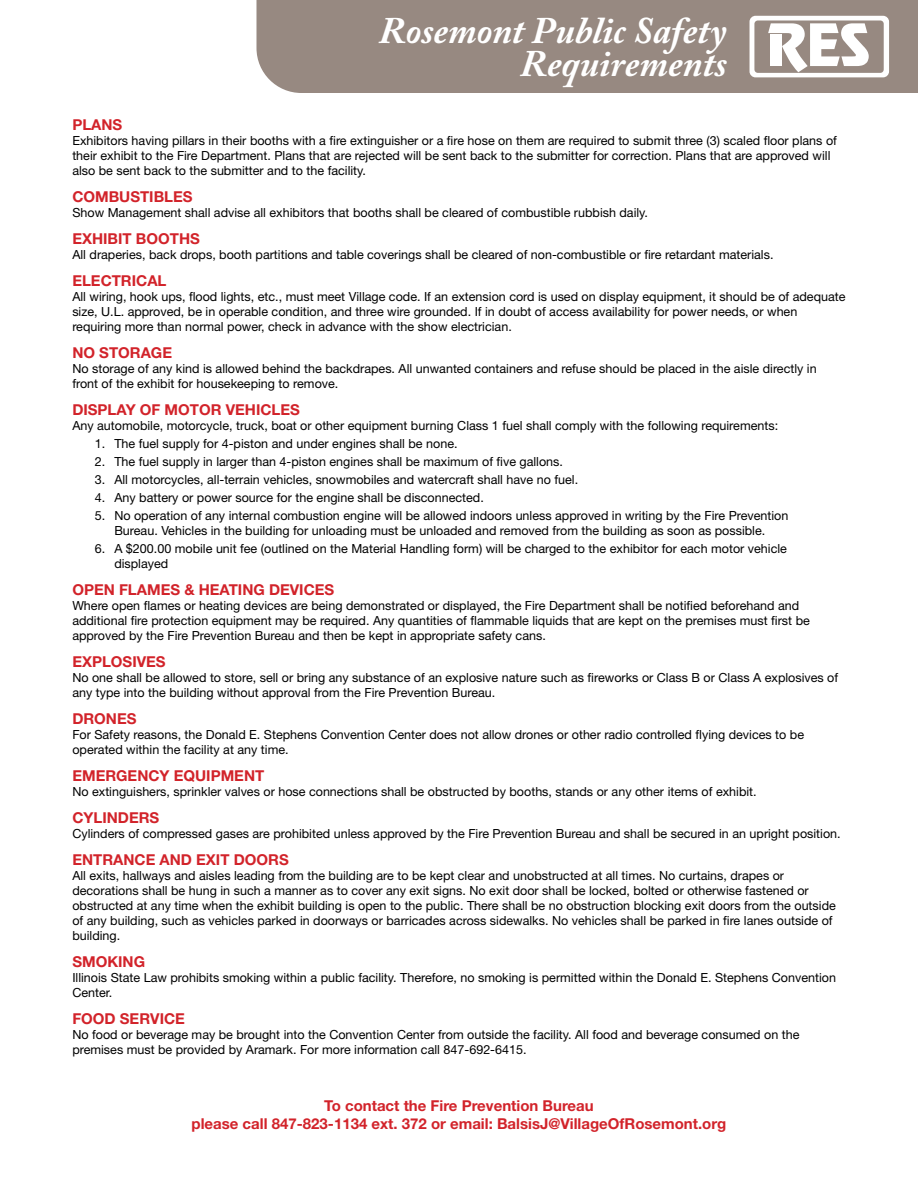
<style>
.page{position:relative;width:918px;height:1188px;background:#fff}
.page>*{position:absolute;margin:0;border:0;box-sizing:border-box;transform-origin:0 0}
.t1{font:italic 700 37.35px/32.8px "Adobe Caslon Pro";color:#fff;text-align:right}
.t2{font:700 15px/18px "Helvetica Neue LT Std";color:#d2232a;text-align:center}
.t3{font:12.6px/15px "Helvetica Neue LT Std";color:#000}
</style>
<div class="page">
<div style="left:256px;top:0;width:662px;height:93px;background:#978981"></div>
<svg style="left:750px;top:16px;width:139px;height:61px"></svg>
<div style="left:770px;top:34px;width:12px;height:32px;background:#fff"></div>
<h1 class="t1" style="left:379px;top:14px;width:349px">Rosemont Public Safety<br>Requirements</h1>
<p class="t2" style="left:72px;top:115px;width:52px">PLANS</p>
<p class="t3" style="left:72px;top:132px;width:766px">Exhibitors having pillars in their booths with a fire extinguisher or a fire hose on them are required to submit three (3) scaled floor plans of their exhibit to the Fire Department. Plans that are rejected will be sent back to the submitter for correction. Plans that are approved will also be sent back to the submitter and to the facility.</p>
<p class="t2" style="left:72px;top:187px;width:122px">COMBUSTIBLES</p>
<p class="t3" style="left:72px;top:204px;width:577px">Show Management shall advise all exhibitors that booths shall be cleared of combustible rubbish daily.</p>
<p class="t2" style="left:72px;top:229px;width:129px">EXHIBIT BOOTHS</p>
<p class="t3" style="left:72px;top:246px;width:703px">All draperies, back drops, booth partitions and table coverings shall be cleared of non-combustible or fire retardant materials.</p>
<p class="t2" style="left:72px;top:271px;width:96px">ELECTRICAL</p>
<p class="t3" style="left:72px;top:288px;width:775px">All wiring, hook ups, flood lights, etc., must meet Village code. If an extension cord is used on display equipment, it should be of adequate size, U.L. approved, be in operable condition, and three wire grounded. If in doubt of access availability for power needs, or when requiring more than normal power, check in advance with the show electrician.</p>
<p class="t2" style="left:72px;top:343px;width:101px">NO STORAGE</p>
<p class="t3" style="left:72px;top:360px;width:746px">No storage of any kind is allowed behind the backdrapes. All unwanted containers and refuse should be placed in the aisle directly in front of the exhibit for housekeeping to remove.</p>
<p class="t2" style="left:72px;top:400px;width:229px">DISPLAY OF MOTOR VEHICLES</p>
<p class="t3" style="left:72px;top:417px;width:707px">Any automobile, motorcycle, truck, boat or other equipment burning Class 1 fuel shall comply with the following requirements:</p>
<p class="t3" style="left:95px;top:435px;width:364px">1. The fuel supply for 4-piston and under engines shall be none.</p>
<p class="t3" style="left:95px;top:453px;width:470px">2. The fuel supply in larger than 4-piston engines shall be maximum of five gallons.</p>
<p class="t3" style="left:95px;top:471px;width:485px">3. All motorcycles, all-terrain vehicles, snowmobiles and watercraft shall have no fuel.</p>
<p class="t3" style="left:95px;top:489px;width:390px">4. Any battery or power source for the engine shall be disconnected.</p>
<p class="t3" style="left:95px;top:507px;width:695px;text-align:center">5. No operation of any internal combustion engine will be allowed indoors unless approved in writing by the Fire Prevention<br>Bureau. Vehicles in the building for unloading must be unloaded and removed from the building as soon as possible.</p>
<p class="t3" style="left:114px;top:540px;width:674px;text-indent:-19px">6. A $200.00 mobile unit fee (outlined on the Material Handling form) will be charged to the exhibitor for each motor vehicle displayed</p>
<p class="t2" style="left:72px;top:580px;width:263px">OPEN FLAMES &amp; HEATING DEVICES</p>
<p class="t3" style="left:72px;top:597px;width:739px">Where open flames or heating devices are being demonstrated or displayed, the Fire Department shall be notified beforehand and additional fire protection equipment may be required. Any quantities of flammable liquids that are kept on the premises must first be approved by the Fire Prevention Bureau and then be kept in appropriate safety cans.</p>
<p class="t2" style="left:72px;top:652px;width:95px">EXPLOSIVES</p>
<p class="t3" style="left:72px;top:669px;width:767px">No one shall be allowed to store, sell or bring any substance of an explosive nature such as fireworks or Class B or Class A explosives of any type into the building without approval from the Fire Prevention Bureau.</p>
<p class="t2" style="left:72px;top:709px;width:66px">DRONES</p>
<p class="t3" style="left:72px;top:726px;width:733px">For Safety reasons, the Donald E. Stephens Convention Center does not allow drones or other radio controlled flying devices to be operated within the facility at any time.</p>
<p class="t2" style="left:72px;top:766px;width:193px">EMERGENCY EQUIPMENT</p>
<p class="t3" style="left:72px;top:783px;width:686px">No extinguishers, sprinkler valves or hose connections shall be obstructed by booths, stands or any other items of exhibit.</p>
<p class="t2" style="left:72px;top:808px;width:88px">CYLINDERS</p>
<p class="t3" style="left:72px;top:825px;width:770px">Cylinders of compressed gases are prohibited unless approved by the Fire Prevention Bureau and shall be secured in an upright position.</p>
<p class="t2" style="left:72px;top:850px;width:218px">ENTRANCE AND EXIT DOORS</p>
<p class="t3" style="left:72px;top:867px;width:765px">All exits, hallways and aisles leading from the building are to be kept clear and unobstructed at all times. No curtains, drapes or decorations shall be hung in such a manner as to cover any exit signs. No exit door shall be locked, bolted or otherwise fastened or obstructed at any time when the exhibit building is open to the public. There shall be no obstruction blocking exit doors from the outside of any building, such as vehicles parked in doorways or barricades across sidewalks. No vehicles shall be parked in fire lanes outside of building.</p>
<p class="t2" style="left:72px;top:952px;width:74px">SMOKING</p>
<p class="t3" style="left:72px;top:969px;width:765px">Illinois State Law prohibits smoking within a public facility. Therefore, no smoking is permitted within the Donald E. Stephens Convention<br>Center.</p>
<p class="t2" style="left:72px;top:1009px;width:114px">FOOD SERVICE</p>
<p class="t3" style="left:72px;top:1026px;width:729px">No food or beverage may be brought into the Convention Center from outside the facility. All food and beverage consumed on the premises must be provided by Aramark. For more information call 847-692-6415.</p>
<p class="t2" style="left:192px;top:1096px;width:536px">To contact the Fire Prevention Bureau<br>please call 847-823-1134 ext. 372 or email: BalsisJ@VillageOfRosemont.org</p>
</div>
